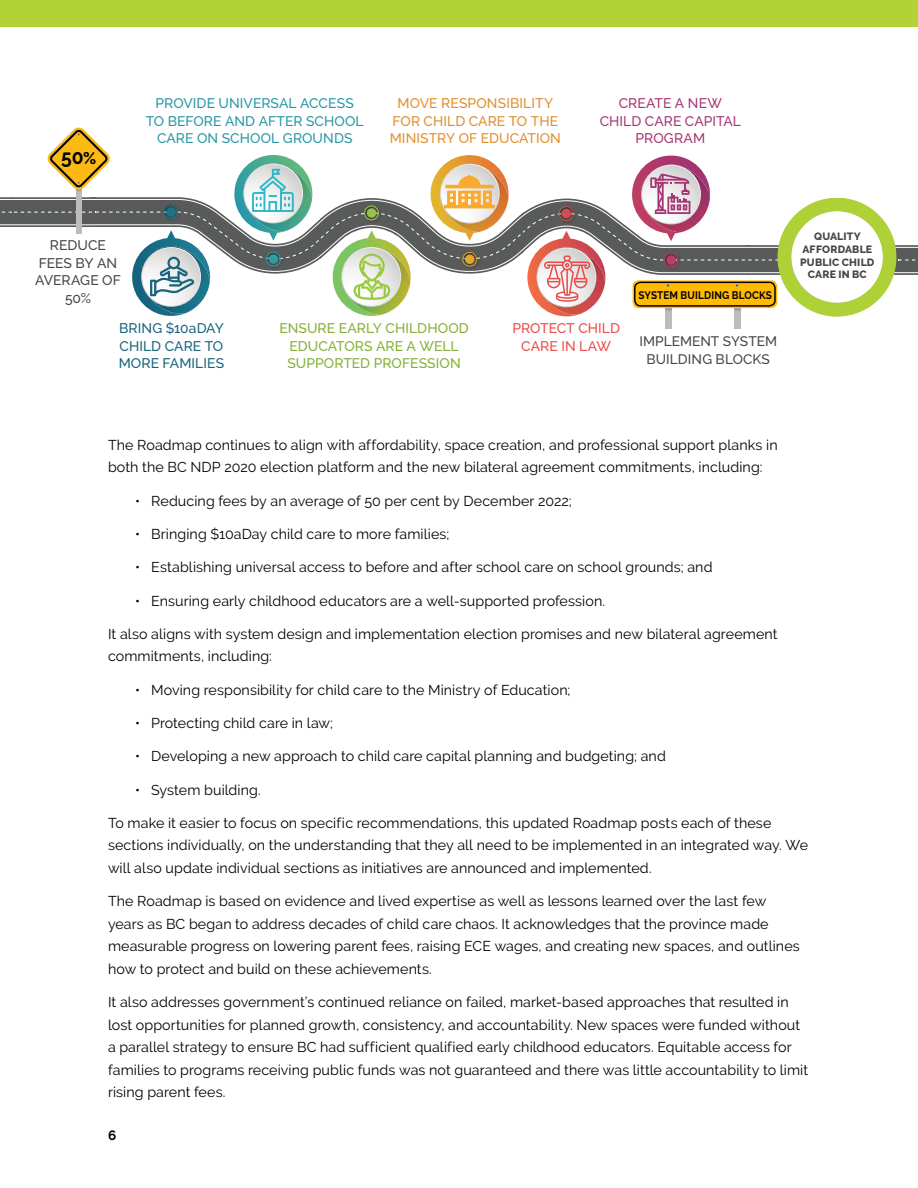
<style>
.page{position:relative;width:918px;height:1188px;background:#fff}
.page>*{position:absolute;margin:0;border:0;box-sizing:border-box;transform-origin:0 0}
.t1{font:700 20.25px "Raleway";color:#000;scale:.95 1}
.t2{font:14.25px/22.5px "Raleway";letter-spacing:.005em;color:#000}
.t3{font:500 13.95px/17.5px "Raleway";letter-spacing:.005em;color:#2897a4;text-align:center}
.t4{font:500 13.95px/17.5px "Raleway";letter-spacing:.005em;color:#83b034;text-align:center}
.t5{font:500 13.95px/17.5px "Raleway";letter-spacing:.005em;color:#e18d2d;text-align:center}
.t6{font:500 13.95px/17.5px "Raleway";letter-spacing:.005em;color:#17647d;text-align:justify}
.t7{font:500 13.95px/17.5px "Raleway";letter-spacing:.005em;color:#a63574;text-align:center}
.t8{font:500 13.95px/17.5px "Raleway";letter-spacing:.005em;color:#464547;text-align:center}
.t9{font:500 13.95px/17.5px "Raleway";color:#ea4b48;text-align:center}
.t10{font:500 13.8px/17.5px "Raleway";letter-spacing:.005em;color:#464547;text-align:center}
.t11{font:700 13.5px "Raleway";color:#000}
.t12{font:700 10.95px "Raleway";letter-spacing:.02em;color:#000;scale:.9 1}
.t13{font:800 10.5px/12.6px "Raleway";letter-spacing:.02em;color:#464547;text-align:center}
.s1{font-weight:800;font-size:16.95px}
</style>
<div class="page">
<div style="left:0;top:0;width:918px;height:27px;background:#b3d235"></div>
<div style="left:665px;top:307px;width:7px;height:22px;background:#bcbcbc"></div>
<div style="left:734px;top:307px;width:7px;height:22px;background:#bcbcbc"></div>
<svg style="left:0;top:128px;width:918px;height:189px"></svg>
<h1 class="t1" style="left:61px;top:146px;width:38px">50<span class="s1">%</span></h1>
<p class="t3" style="left:146px;top:94px;width:220px">PROVIDE UNIVERSAL ACCESS<br>TO BEFORE AND AFTER SCHOOL<br>CARE ON SCHOOL GROUNDS</p>
<p class="t5" style="left:390px;top:94px;width:173px">MOVE RESPONSIBILITY<br>FOR CHILD CARE TO THE<br>MINISTRY OF EDUCATION</p>
<p class="t7" style="left:600px;top:94px;width:143px">CREATE A NEW<br>CHILD CARE CAPITAL<br>PROGRAM</p>
<p class="t8" style="left:35px;top:236px;width:87px">REDUCE<br>FEES BY AN<br>AVERAGE OF<br>50%</p>
<p class="t6" style="left:119px;top:320px;width:107px">BRING $10aDAY CHILD CARE TO MORE FAMILIES</p>
<p class="t4" style="left:279px;top:320px;width:191px">ENSURE EARLY CHILDHOOD<br>EDUCATORS ARE A WELL<br>SUPPORTED PROFESSION</p>
<p class="t9" style="left:512px;top:320px;width:109px">PROTECT CHILD<br>CARE IN LAW</p>
<p class="t12" style="left:638px;top:289px;width:150px">SYSTEM BUILDING BLOCKS</p>
<p class="t10" style="left:639px;top:332px;width:139px">IMPLEMENT SYSTEM<br>BUILDING BLOCKS</p>
<p class="t13" style="left:800px;top:230px;width:76px">QUALITY<br>AFFORDABLE<br>PUBLIC CHILD<br>CARE IN BC</p>
<p class="t2" style="left:108px;top:434px;width:671px">The Roadmap continues to align with affordability, space creation, and professional support planks in both the BC NDP 2020 election platform and the new bilateral agreement commitments, including:</p>
<p class="t2" style="left:135px;top:489px;width:438px">• Reducing fees by an average of 50 per cent by December 2022;</p>
<p class="t2" style="left:135px;top:523px;width:316px">• Bringing $10aDay child care to more families;</p>
<p class="t2" style="left:135px;top:556px;width:579px">• Establishing universal access to before and after school care on school grounds; and</p>
<p class="t2" style="left:135px;top:589px;width:472px">• Ensuring early childhood educators are a well-supported profession.</p>
<p class="t2" style="left:108px;top:623px;width:671px">It also aligns with system design and implementation election promises and new bilateral agreement commitments, including:</p>
<p class="t2" style="left:135px;top:678px;width:437px">• Moving responsibility for child care to the Ministry of Education;</p>
<p class="t2" style="left:135px;top:712px;width:200px">• Protecting child care in law;</p>
<p class="t2" style="left:135px;top:745px;width:532px">• Developing a new approach to child care capital planning and budgeting; and</p>
<p class="t2" style="left:135px;top:778px;width:127px">• System building.</p>
<p class="t2" style="left:108px;top:812px;width:702px">To make it easier to focus on specific recommendations, this updated Roadmap posts each of these sections individually, on the understanding that they all need to be implemented in an integrated way. We will also update individual sections as initiatives are announced and implemented.</p>
<p class="t2" style="left:108px;top:890px;width:693px">The Roadmap is based on evidence and lived expertise as well as lessons learned over the last few years as BC began to address decades of child care chaos. It acknowledges that the province made measurable progress on lowering parent fees, raising ECE wages, and creating new spaces, and outlines how to protect and build on these achievements.</p>
<p class="t2" style="left:108px;top:991px;width:702px">It also addresses government’s continued reliance on failed, market-based approaches that resulted in lost opportunities for planned growth, consistency, and accountability. New spaces were funded without a parallel strategy to ensure BC had sufficient qualified early childhood educators. Equitable access for families to programs receiving public funds was not guaranteed and there was little accountability to limit rising parent fees.</p>
<p class="t11" style="left:108px;top:1128px;width:10px">6</p>
</div>
